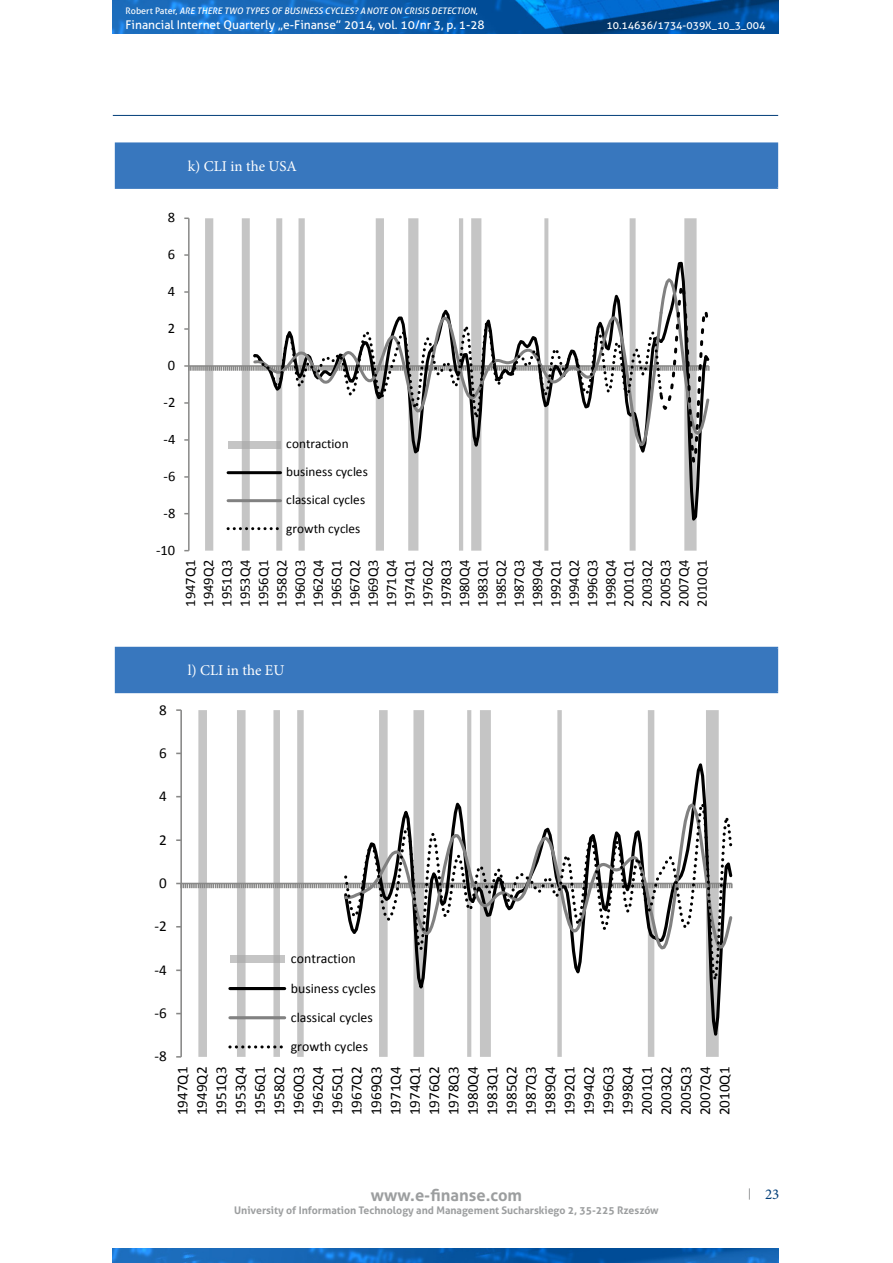
<style>
.page{position:relative;width:893px;height:1263px;background:#fff}
.page>*{position:absolute;margin:0;border:0;box-sizing:border-box;transform-origin:0 0}
.t1{font:700 16.5px "Aller";color:#9c9e9f}
.t2{font:15.15px/19.4px "Calibri";color:#000;text-align:justify}
.t3{font:15px "Minion Pro";color:#fff}
.t4{font:15px "Minion Pro";color:#003d78}
.t5{font:14.55px/18.3px "Calibri";letter-spacing:-.005em;color:#000;text-align:justify}
.t6{font:13.8px/29.2px "Calibri";letter-spacing:.005em;color:#000}
.t7{font:13.2px/28px "Calibri";letter-spacing:.005em;color:#000}
.t8{font:12px "Aller";color:#fff}
.t9{font:700 10.5px "Aller";color:#9c9e9f}
.t10{font:10.5px "Aller";color:#fff}
.t11{font:italic 9px "Aller";color:#fff}
.s1{font-style:normal}
</style>
<div class="page">
<img style="left:113px;top:0;width:665px;height:33px">
<img style="left:113px;top:1248px;width:665px;height:15px">
<hr style="left:113px;top:115px;width:665px;height:1px;background:#003d78">
<div style="left:116px;top:143px;width:661px;height:45px;background:#3877be"></div>
<hr style="left:115px;top:142px;width:663px;height:2px;background:#3877be">
<hr style="left:115px;top:144px;width:1px;height:43px;background:#3877be">
<hr style="left:777px;top:144px;width:1px;height:43px;background:#3877be">
<hr style="left:115px;top:187px;width:663px;height:2px;background:#3877be">
<svg style="left:205px;top:218px;width:492px;height:333px"></svg>
<hr style="left:188px;top:218px;width:2px;height:333px;background:#888887">
<svg style="left:184px;top:254px;width:526px;height:276px"></svg>
<div style="left:116px;top:647px;width:661px;height:45px;background:#3877be"></div>
<hr style="left:115px;top:647px;width:663px;height:1px;background:#3877be">
<hr style="left:115px;top:648px;width:1px;height:44px;background:#3877be">
<hr style="left:777px;top:648px;width:1px;height:44px;background:#3877be">
<hr style="left:115px;top:692px;width:663px;height:1px;background:#3877be">
<svg style="left:198px;top:710px;width:521px;height:347px"></svg>
<hr style="left:180px;top:710px;width:2px;height:347px;background:#888887">
<svg style="left:176px;top:883px;width:166px;height:5px"></svg>
<svg style="left:342px;top:753px;width:379px;height:303px"></svg>
<svg style="left:342px;top:793px;width:391px;height:198px"></svg>
<div style="left:230px;top:955px;width:55px;height:8px;background:#a7a7a7;opacity:.65"></div>
<hr style="left:230px;top:987px;width:55px;height:3px;background:#000">
<hr style="left:230px;top:1016px;width:55px;height:3px;background:#818181">
<svg style="left:230px;top:1045px;width:55px;height:3px"></svg>
<p class="t11" style="left:126px;top:5px;width:354px"><span class="s1">Robert Pater,</span> ARE THERE TWO TYPES OF BUSINESS CYCLES? A NOTE ON CRISIS DETECTION<span class="s1">,</span></p>
<p class="t8" style="left:126px;top:17px;width:361px">Financial Internet Quarterly „e-Finanse” 2014, vol. 10/nr 3, p. 1-28</p>
<p class="t3" style="left:188px;top:156px;width:111px">k) CLI in the USA</p>
<p class="t5" style="left:168px;top:209px;width:9px">8</p>
<p class="t5" style="left:168px;top:246px;width:9px">6</p>
<p class="t5" style="left:168px;top:282px;width:9px">4</p>
<p class="t5" style="left:168px;top:319px;width:9px">2</p>
<p class="t5" style="left:168px;top:356px;width:9px">0</p>
<p class="t5" style="left:164px;top:393px;width:13px">-2</p>
<p class="t5" style="left:164px;top:430px;width:13px">-4</p>
<p class="t5" style="left:164px;top:467px;width:13px">-6</p>
<p class="t5" style="left:164px;top:504px;width:13px">-8</p>
<p class="t5" style="left:156px;top:541px;width:21px">-10</p>
<p class="t7" style="left:286px;top:430px;width:83px">contraction business cycles classical cycles growth cycles</p>
<p class="t10" style="left:606px;top:19px;width:160px">10.14636/1734-039X_10_3_004</p>
<p class="t5" style="left:181px;top:607px;width:48px;rotate:-90deg">1947Q1<br>1949Q2<br>1951Q3<br>1953Q4<br>1956Q1<br>1958Q2<br>1960Q3<br>1962Q4<br>1965Q1<br>1967Q2<br>1969Q3<br>1971Q4<br>1974Q1<br>1976Q2<br>1978Q3<br>1980Q4<br>1983Q1<br>1985Q2<br>1987Q3<br>1989Q4<br>1992Q1<br>1994Q2<br>1996Q3<br>1998Q4<br>2001Q1<br>2003Q2<br>2005Q3<br>2007Q4<br>2010Q1</p>
<p class="t2" style="left:159px;top:700px;width:9px">8</p>
<p class="t2" style="left:159px;top:743px;width:9px">6</p>
<p class="t2" style="left:159px;top:786px;width:9px">4</p>
<p class="t2" style="left:159px;top:830px;width:9px">2</p>
<p class="t3" style="left:188px;top:661px;width:98px">l) CLI in the EU</p>
<p class="t2" style="left:159px;top:873px;width:9px">0</p>
<p class="t2" style="left:155px;top:917px;width:14px">-2</p>
<p class="t2" style="left:155px;top:960px;width:14px">-4</p>
<p class="t2" style="left:155px;top:1003px;width:14px">-6</p>
<p class="t2" style="left:155px;top:1047px;width:14px">-8</p>
<p class="t6" style="left:291px;top:944px;width:87px">contraction business cycles classical cycles growth cycles</p>
<p class="t2" style="left:173px;top:1115px;width:50px;rotate:-90deg">1947Q1<br>1949Q2<br>1951Q3<br>1953Q4<br>1956Q1<br>1958Q2<br>1960Q3<br>1962Q4<br>1965Q1<br>1967Q2<br>1969Q3<br>1971Q4<br>1974Q1<br>1976Q2<br>1978Q3<br>1980Q4<br>1983Q1<br>1985Q2<br>1987Q3<br>1989Q4<br>1992Q1<br>1994Q2<br>1996Q3<br>1998Q4<br>2001Q1<br>2003Q2<br>2005Q3<br>2007Q4<br>2010Q1</p>
<p class="t1" style="left:371px;top:1184px;width:153px">www.e-finanse.com</p>
<p class="t9" style="left:234px;top:1204px;width:426px">University of Information Technology and Management Sucharskiego 2, 35-225 Rzeszów</p>
<p class="t4" style="left:765px;top:1184px;width:16px">23</p>
</div>
